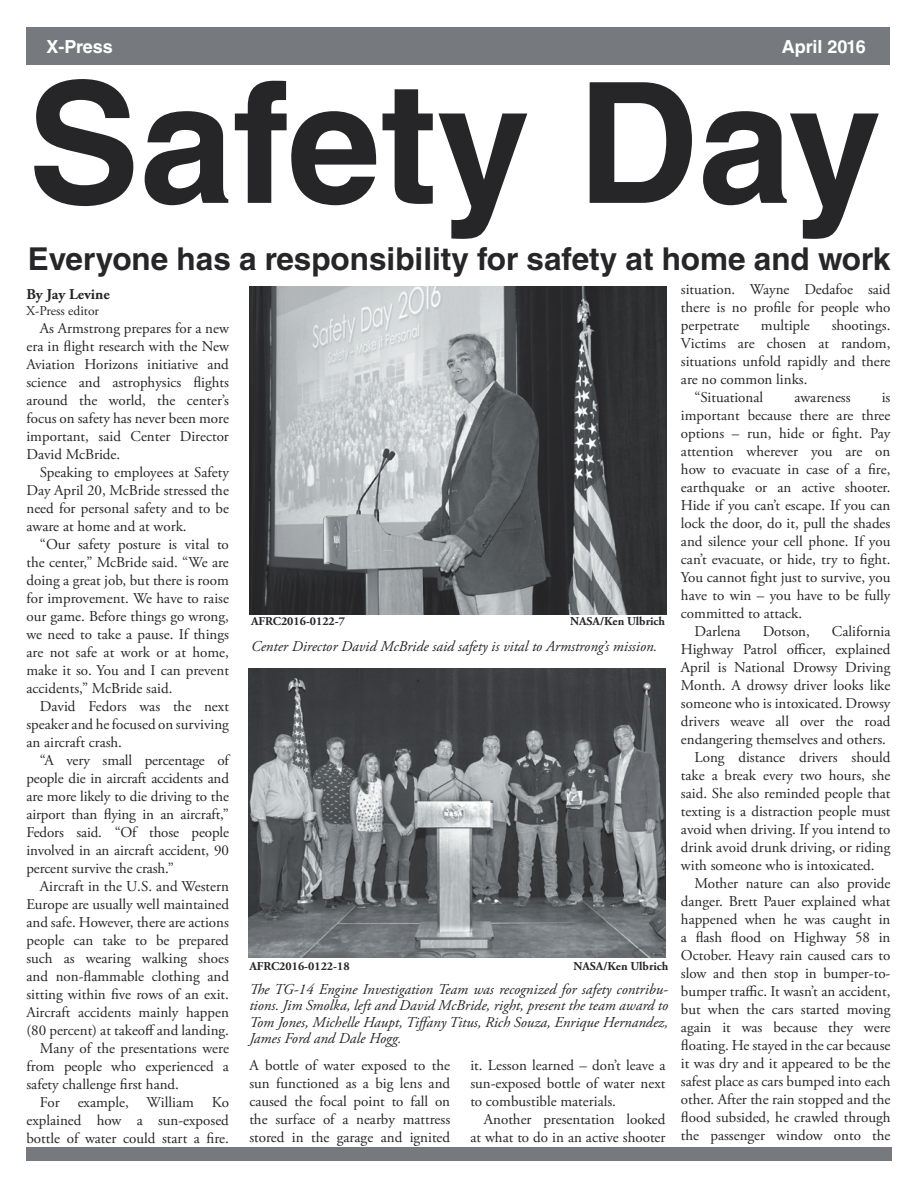
<style>
.page{position:relative;width:918px;height:1188px;background:#fff}
.page>*{position:absolute;margin:0;border:0;box-sizing:border-box;transform-origin:0 0}
.t1{font:700 168px "Helvetica LT Std";color:#262527}
.t2{font:700 31.5px "Helvetica LT Std";color:#262527}
.t3{font:700 18px "Helvetica LT Std";color:#fff}
.t4{font:15px/18px "Adobe Garamond Pro";color:#262527;text-align:justify}
.t5{font:italic 15px/16.5px "Adobe Garamond Pro";color:#262527;text-align:justify}
.t6{font:700 15px "Adobe Garamond Pro";color:#262527}
.t7{font:13.5px "Adobe Garamond Pro";color:#262527}
.t8{font:700 12px "Adobe Garamond Pro";color:#262527}
</style>
<div class="page">
<div style="left:26px;top:27px;width:864px;height:37px;background:#767a7e"></div>
<div style="left:26px;top:1148px;width:866px;height:13px;background:#767a7e"></div>
<img style="left:250px;top:286px;width:417px;height:328px">
<img style="left:248px;top:668px;width:418px;height:290px">
<p class="t3" style="left:46px;top:36px;width:68px">X-Press</p>
<p class="t3" style="left:782px;top:36px;width:86px">April 2016</p>
<p class="t1" style="left:28px;top:41px;width:855px">Safety Day</p>
<p class="t2" style="left:28px;top:240px;width:864px">Everyone has a responsibility for safety at home and work</p>
<p class="t6" style="left:26px;top:285px;width:85px">By Jay Levine</p>
<p class="t7" style="left:26px;top:302px;width:74px">X-Press editor</p>
<p class="t4" style="left:26px;top:320px;width:204px;text-indent:14px">As Armstrong prepares for a new era in flight research with the New Aviation Horizons initiative and science and astrophysics flights around the world, the center’s focus on safety has never been more important, said Center Director David McBride.</p>
<p class="t4" style="left:26px;top:464px;width:204px;text-indent:14px">Speaking to employees at Safety Day April 20, McBride stressed the need for personal safety and to be aware at home and at work.</p>
<p class="t4" style="left:26px;top:536px;width:204px;text-indent:14px">“Our safety posture is vital to the center,” McBride said. “We are doing a great job, but there is room for improvement. We have to raise our game. Before things go wrong, we need to take a pause. If things are not safe at work or at home, make it so. You and I can prevent accidents,” McBride said.</p>
<p class="t4" style="left:26px;top:698px;width:204px;text-indent:14px">David Fedors was the next speaker and he focused on surviving an aircraft crash.</p>
<p class="t4" style="left:26px;top:752px;width:204px;text-indent:14px">“A very small percentage of people die in aircraft accidents and are more likely to die driving to the airport than flying in an aircraft,” Fedors said. “Of those people involved in an aircraft accident, 90 percent survive the crash.”</p>
<p class="t4" style="left:26px;top:878px;width:204px;text-indent:14px">Aircraft in the U.S. and Western Europe are usually well maintained and safe. However, there are actions people can take to be prepared such as wearing walking shoes and non-flammable clothing and sitting within five rows of an exit.<br>Aircraft accidents mainly happen (80 percent) at takeoff and landing.</p>
<p class="t4" style="left:26px;top:1040px;width:204px;text-indent:14px">Many of the presentations were from people who experienced a safety challenge first hand.</p>
<p class="t4" style="left:26px;top:1094px;width:204px;text-indent:14px">For example, William Ko explained how a sun-exposed bottle of water could start a fire.</p>
<p class="t8" style="left:251px;top:614px;width:95px">AFRC2016-0122-7</p>
<p class="t8" style="left:570px;top:614px;width:97px">NASA/Ken Ulbrich</p>
<p class="t5" style="left:251px;top:638px;width:408px">Center Director David McBride said safety is vital to Armstrong’s mission.</p>
<p class="t8" style="left:249px;top:959px;width:102px">AFRC2016-0122-18</p>
<p class="t8" style="left:573px;top:959px;width:97px">NASA/Ken Ulbrich</p>
<p class="t5" style="left:249px;top:981px;width:420px">The TG-14 Engine Investigation Team was recognized for safety contribu&shy;tions. Jim Smolka, left and David McBride, right, present the team award to Tom Jones, Michelle Haupt, Tiffany Titus, Rich Souza, Enrique Hernandez, James Ford and Dale Hogg.</p>
<p class="t4" style="left:249px;top:1057px;width:202px">A bottle of water exposed to the sun functioned as a big lens and caused the focal point to fall on the surface of a nearby mattress stored in the garage and ignited</p>
<p class="t4" style="left:470px;top:1057px;width:197px">it. Lesson learned – don’t leave a sun-exposed bottle of water next to combustible materials.</p>
<p class="t4" style="left:470px;top:1111px;width:197px;text-align:right">Another presentation looked at what to do in an active shooter</p>
<p class="t4" style="left:681px;top:281px;width:211px">situation. Wayne Dedafoe said there is no profile for people who perpetrate</p>
<p class="t4" style="left:681px;top:317px;width:211px;text-indent:151px">shootings.<br>Victims are chosen at random, situations unfold rapidly and there are no common links.</p>
<p class="t4" style="left:694px;top:389px;width:70px">“Situational</p>
<p class="t4" style="left:794px;top:389px;width:58px">awareness</p>
<p class="t4" style="left:761px;top:317px;width:50px">multiple</p>
<p class="t4" style="left:681px;top:389px;width:211px;text-indent:201px">is important because there are three options – run, hide or fight. Pay attention wherever you are on how to evacuate in case of a fire, earthquake or an active shooter.<br>Hide if you can’t escape. If you can lock the door, do it, pull the shades and silence your cell phone. If you can’t evacuate, or hide, try to fight.<br>You cannot fight just to survive, you have to win – you have to be fully committed to attack.</p>
<p class="t4" style="left:694px;top:623px;width:48px">Darlena</p>
<p class="t4" style="left:763px;top:623px;width:49px">Dotson,</p>
<p class="t4" style="left:681px;top:623px;width:211px;text-indent:151px">California Highway Patrol officer, explained April is National Drowsy Driving Month. A drowsy driver looks like someone who is intoxicated. Drowsy drivers weave all over the road endangering themselves and others.</p>
<p class="t4" style="left:681px;top:749px;width:211px;text-indent:14px">Long distance drivers should take a break every two hours, she said. She also reminded people that texting is a distraction people must avoid when driving. If you intend to drink avoid drunk driving, or riding with someone who is intoxicated.</p>
<p class="t4" style="left:681px;top:875px;width:211px;text-indent:14px">Mother nature can also provide danger. Brett Pauer explained what happened when he was caught in a flash flood on Highway 58 in October. Heavy rain caused cars to slow and then stop in bumper-to&shy;bumper traffic. It wasn’t an accident, but when the cars started moving again it was because they were floating. He stayed in the car because it was dry and it appeared to be the safest place as cars bumped into each other. After the rain stopped and the flood subsided, he crawled through the passenger window onto the</p>
</div>
